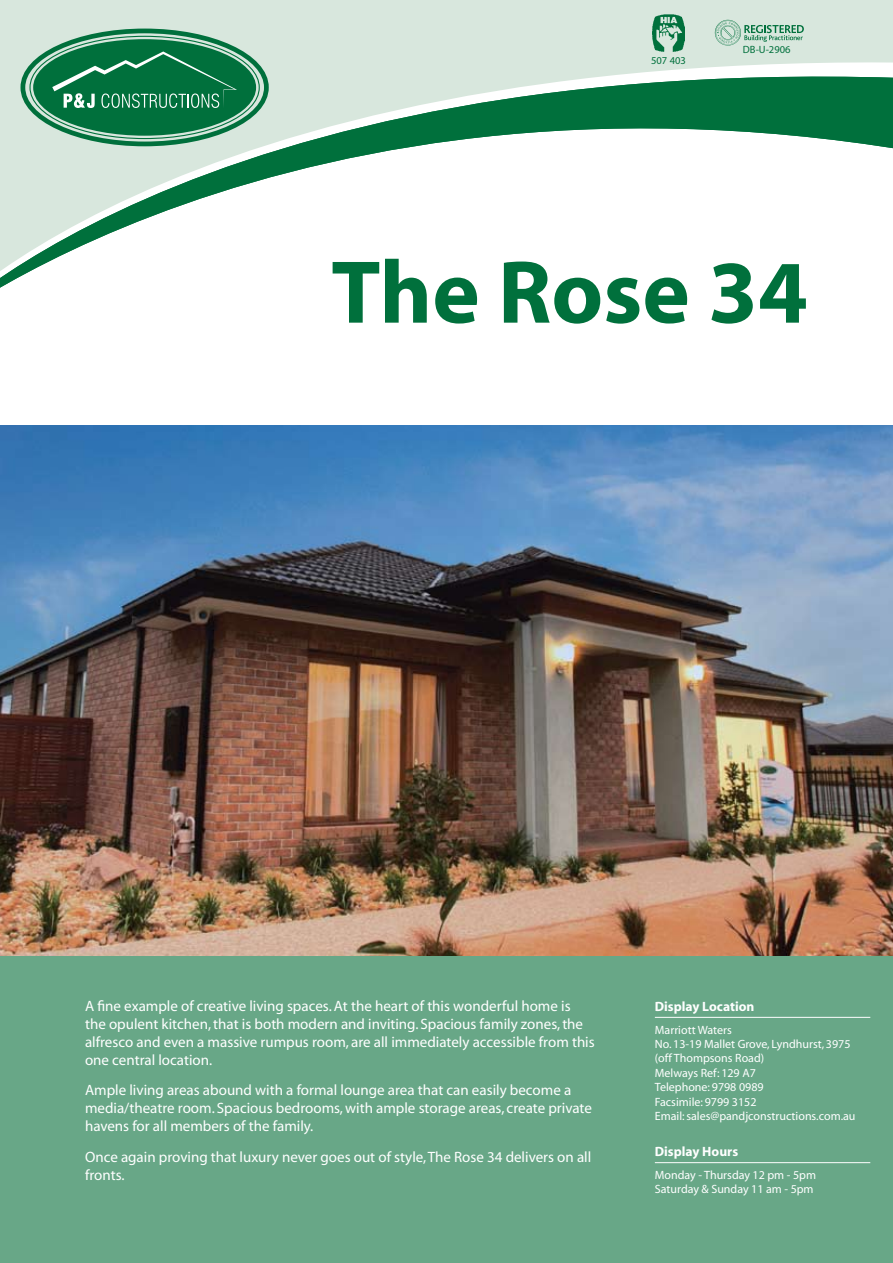
<style>
.page{position:relative;width:893px;height:1263px;background:#fff}
.page>*{position:absolute;margin:0;border:0;box-sizing:border-box;transform-origin:0 0}
.t1{font:700 90px "Myriad";color:#00703c}
.t2{font:15px/18px "Myriad";color:#fff}
.t3{font:700 13.5px "Myriad";color:#fff}
.t4{font:12px/14.4px "Myriad";color:#fff}
.t5{font:10.5px "Myriad";color:#00703c}
</style>
<div class="page">
<img style="left:0;top:425px;width:893px;height:532px">
<div style="left:0;top:0;width:893px;height:21px;background:#d8e7dd"></div>
<svg style="left:0;top:21px;width:893px;height:267px"></svg>
<div style="left:21px;top:29px;width:248px;height:117px;border:5px solid #00703c;border-radius:50%"></div>
<div style="left:33px;top:39px;width:223px;height:97px;background:#00703c;border-radius:50%"></div>
<svg style="left:52px;top:51px;width:185px;height:57px"></svg>
<div style="left:0;top:957px;width:893px;height:306px;background:#68a787"></div>
<hr style="left:655px;top:1017px;width:215px;height:1px;background:#fff">
<hr style="left:655px;top:1162px;width:215px;height:1px;background:#fff">
<img style="left:653px;top:14px;width:32px;height:37px">
<svg style="left:715px;top:20px;width:89px;height:26px;background:#adcfbd"></svg>
<p class="t5" style="left:651px;top:55px;width:36px">507 403</p>
<p class="t5" style="left:743px;top:44px;width:49px">db-u-2906</p>
<h1 class="t1" style="left:331px;top:246px;width:478px">The Rose 34</h1>
<p class="t2" style="left:85px;top:997px;width:511px">A fine example of creative living spaces. At the heart of this wonderful home is the opulent kitchen, that is both modern and inviting. Spacious family zones, the alfresco and even a massive rumpus room, are all immediately accessible from this one central location.</p>
<p class="t2" style="left:85px;top:1082px;width:508px">Ample living areas abound with a formal lounge area that can easily become a media/theatre room. Spacious bedrooms, with ample storage areas, create private havens for all members of the family.</p>
<p class="t2" style="left:85px;top:1149px;width:508px">Once again proving that luxury never goes out of style, The Rose 34 delivers on all fronts.</p>
<p class="t3" style="left:655px;top:999px;width:101px">Display Location</p>
<p class="t4" style="left:655px;top:1023px;width:202px">Marriott Waters<br>No. 13-19 Mallet Grove, Lyndhurst, 3975 (off Thompsons Road)<br>Melways Ref: 129 A7<br>Telephone: 9798 0989<br>Facsimile: 9799 3152<br>Email: sales@pandjconstructions.com.au</p>
<p class="t3" style="left:655px;top:1144px;width:85px">Display Hours</p>
<p class="t4" style="left:655px;top:1168px;width:163px">Monday - Thursday 12 pm - 5pm<br>Saturday &amp; Sunday 11 am - 5pm</p>
</div>
